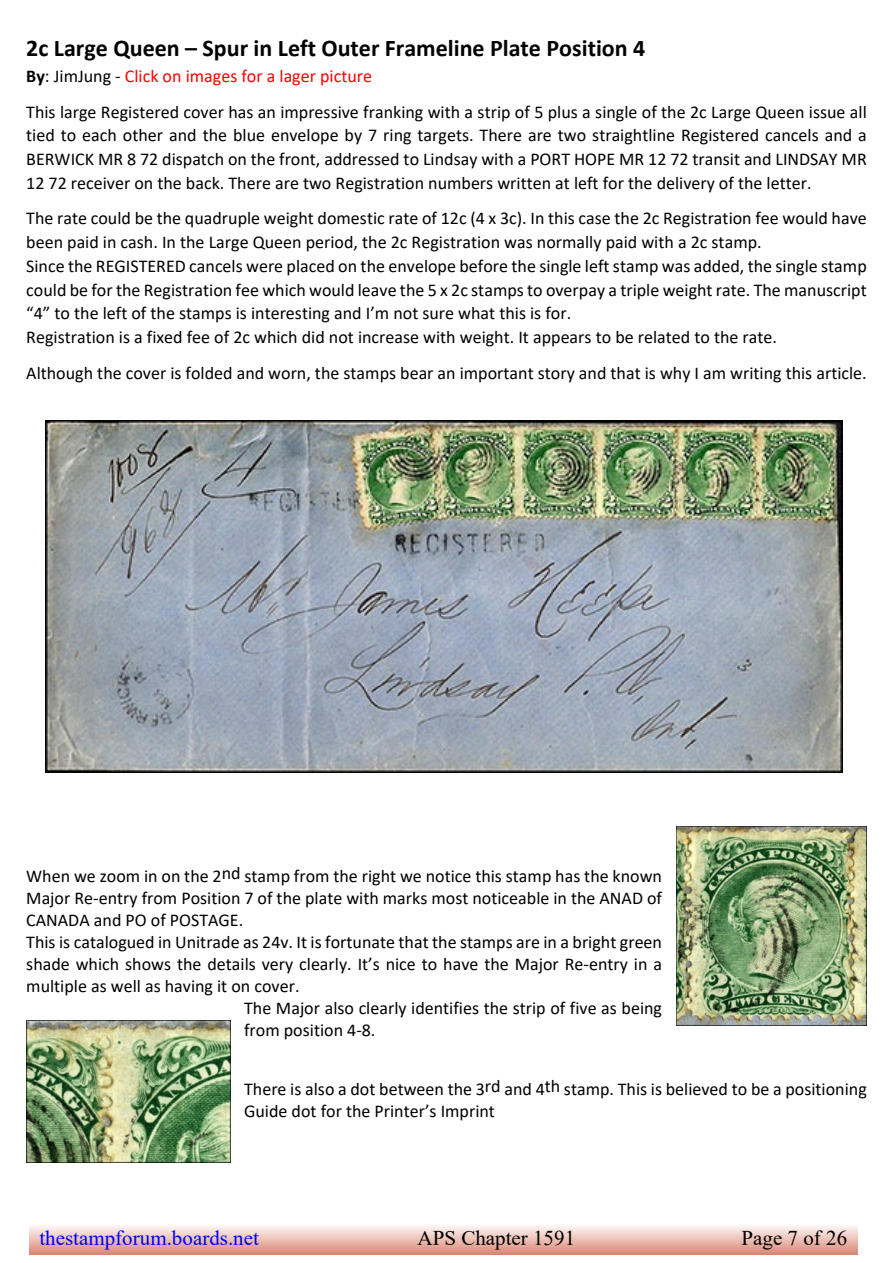
<style>
.page{position:relative;width:893px;height:1263px;background:#fff}
.page>*{position:absolute;margin:0;border:0;box-sizing:border-box;transform-origin:0 0}
.t1{font:700 24px "Calibri";color:#000}
.t2{font:21px "Times New Roman";color:#00f}
.t3{font:21px "Times New Roman";color:#000}
.t4{font:18px/23.7px "Calibri";color:#000}
.s1{font-weight:700}
.s2{color:#f00}
</style>
<div class="page">
<svg style="left:29px;top:1226px;width:829px;height:29px;background:#eabcb1"></svg>
<img style="left:46px;top:420px;width:796px;height:352px">
<img style="left:677px;top:827px;width:190px;height:199px">
<img style="left:26px;top:1020px;width:205px;height:142px">
<h1 class="t1" style="left:26px;top:38px;width:621px">2c Large Queen – Spur in Left Outer Frameline Plate Position 4</h1>
<p class="t4" style="left:26px;top:59px;width:842px;line-height:35.7px"><span class="s1">By</span>: JimJung - <span class="s2">Click on images for a lager picture<br></span>This large Registered cover has an impressive franking with a strip of 5 plus a single of the 2c Large Queen issue all</p>
<p class="t4" style="left:26px;top:125px;width:842px;text-align:justify">tied to each other and the blue envelope by 7 ring targets. There are two straightline Registered cancels and a BERWICK MR 8 72 dispatch on the front, addressed to Lindsay with a PORT HOPE MR 12 72 transit and LINDSAY MR 12 72 receiver on the back. There are two Registration numbers written at left for the delivery of the letter.</p>
<p class="t4" style="left:26px;top:208px;width:842px">The rate could be the quadruple weight domestic rate of 12c (4 x 3c). In this case the 2c Registration fee would have been paid in cash. In the Large Queen period, the 2c Registration was normally paid with a 2c stamp.<br>Since the REGISTERED cancels were placed on the envelope before the single left stamp was added, the single stamp could be for the Registration fee which would leave the 5 x 2c stamps to overpay a triple weight rate. The manuscript “4” to the left of the stamps is interesting and I’m not sure what this is for.<br>Registration is a fixed fee of 2c which did not increase with weight. It appears to be related to the rate.</p>
<p class="t4" style="left:26px;top:362px;width:842px">Although the cover is folded and worn, the stamps bear an important story and that is why I am writing this article.</p>
<p class="t4" style="left:26px;top:865px;width:637px">When we zoom in on the 2nd stamp from the right we notice this stamp has the known</p>
<p class="t4" style="left:26px;top:887px;width:637px">Major Re-entry from Position 7 of the plate with marks most noticeable in the ANAD of</p>
<p class="t4" style="left:26px;top:909px;width:218px">CANADA and PO of POSTAGE.</p>
<p class="t4" style="left:26px;top:931px;width:637px">This is catalogued in Unitrade as 24v. It is fortunate that the stamps are in a bright green</p>
<p class="t4" style="left:26px;top:953px;width:637px">shade which shows the details very clearly. It’s nice to have the Major Re-entry in a</p>
<p class="t4" style="left:26px;top:975px;width:275px">multiple as well as having it on cover.</p>
<p class="t4" style="left:244px;top:997px;width:419px">The Major also clearly identifies the strip of five as being</p>
<p class="t4" style="left:244px;top:1019px;width:133px">from position 4-8.</p>
<p class="t4" style="left:244px;top:1079px;width:624px;line-height:22px">There is also a dot between the 3rd and 4th stamp. This is believed to be a positioning<br>Guide dot for the Printer’s Imprint</p>
<p class="t2" style="left:39px;top:1231px;width:221px">thestampforum.boards.net</p>
<p class="t3" style="left:417px;top:1231px;width:159px">APS Chapter 1591</p>
<p class="t3" style="left:741px;top:1231px;width:107px">Page 7 of 26</p>
</div>
